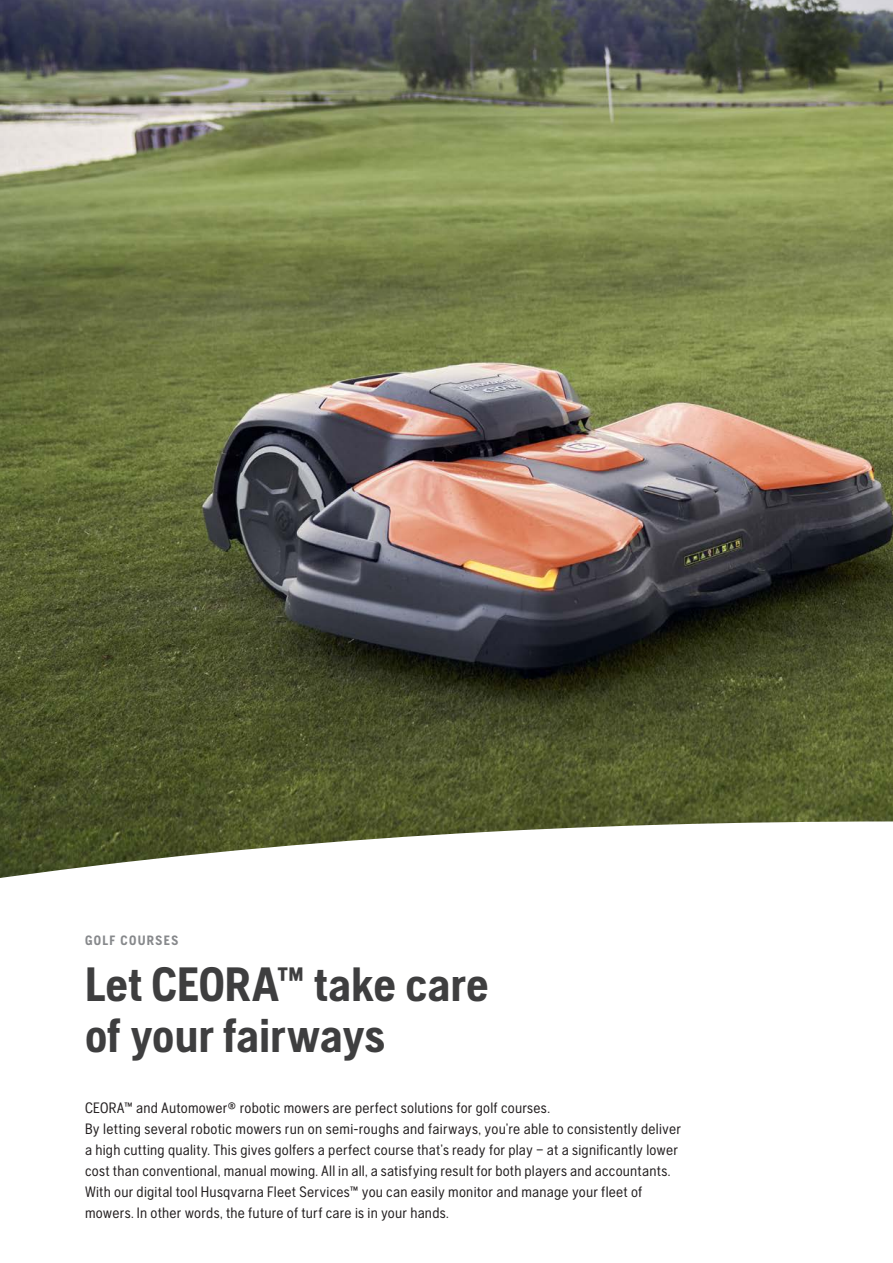
<style>
.page{position:relative;width:893px;height:1263px;background:#fff}
.page>*{position:absolute;margin:0;border:0;box-sizing:border-box;transform-origin:0 0}
.PRO_Headline_32_Neg{font:700 48px/51px "Husqvarna Gothic";letter-spacing:-.005em;color:#3e3e3f}
.PRO_Intro_10_Neg{font:15px/21px "Husqvarna Gothic";letter-spacing:.015em;color:#231f20}
.PRO_Top_headline_gre{font:700 13.5px "Husqvarna Gothic";letter-spacing:.1em;color:#87898c}
</style>
<div class="page">
<img style="left:0;top:0;width:893px;height:821px">
<svg style="left:0;top:821px;width:893px;height:57px"></svg>
<p class="PRO_Top_headline_gre" style="left:85px;top:933px;width:95px">GOLF COURSES</p>
<p class="PRO_Headline_32_Neg" style="left:85px;top:958px;width:405px">Let CEORA™ take care of your fairways</p>
<p class="PRO_Intro_10_Neg" style="left:85px;top:1097px;width:597px">CEORA™ and Automower® robotic mowers are perfect solutions for golf courses.<br>By letting several robotic mowers run on semi-roughs and fairways, you’re able to consistently deliver a high cutting quality. This gives golfers a perfect course that’s ready for play – at a significantly lower cost than conventional, manual mowing. All in all, a satisfying result for both players and accountants.<br>With our digital tool Husqvarna Fleet Services™ you can easily monitor and manage your fleet of mowers. In other words, the future of turf care is in your hands.</p>
</div>
